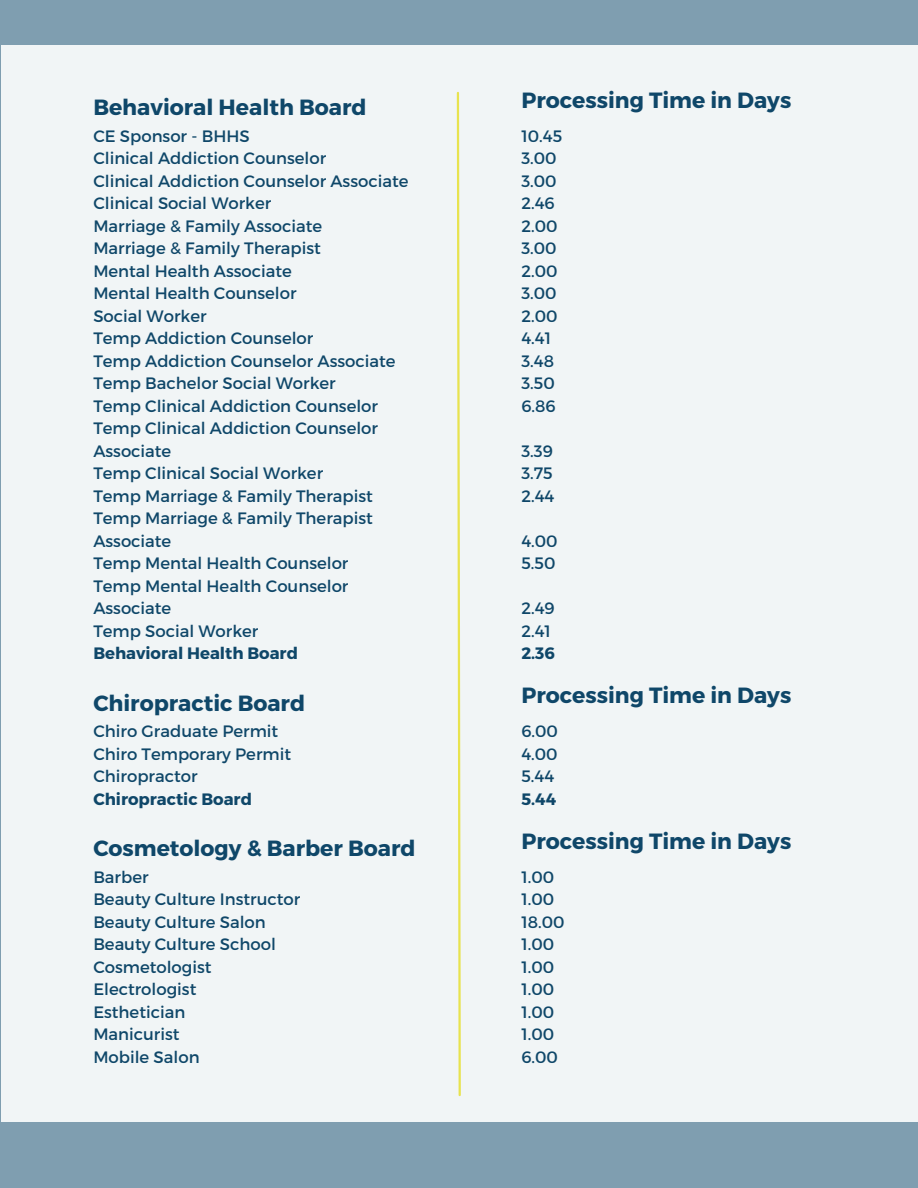
<style>
.page{position:relative;width:918px;height:1188px;background:#7f9eb0}
.page>*{position:absolute;margin:0;border:0;box-sizing:border-box;transform-origin:0 0}
.t1{font:700 22.05px "Montserrat";color:#0f4769}
.t2{font:16.5px/22.5px "Montserrat";color:#0f4769}
.t3{font:700 16.5px "Montserrat";color:#0f4769}
</style>
<div class="page">
<div style="left:1px;top:46px;width:917px;height:1076px;background:#f1f5f6"></div>
<svg style="left:456px;top:92px;width:5px;height:1005px"></svg>
<h1 class="t1" style="left:93px;top:93px;width:275px">Behavioral Health Board</h1>
<p class="t2" style="left:93px;top:124px;width:158px">CE Sponsor - BHHS</p>
<p class="t2" style="left:93px;top:146px;width:234px">Clinical Addiction Counselor</p>
<p class="t2" style="left:93px;top:169px;width:317px">Clinical Addiction Counselor Associate</p>
<p class="t2" style="left:93px;top:191px;width:179px">Clinical Social Worker</p>
<p class="t2" style="left:93px;top:214px;width:230px">Marriage &amp; Family Associate</p>
<p class="t2" style="left:93px;top:236px;width:229px">Marriage &amp; Family Therapist</p>
<p class="t2" style="left:93px;top:259px;width:200px">Mental Health Associate</p>
<p class="t2" style="left:93px;top:281px;width:205px">Mental Health Counselor</p>
<p class="t2" style="left:93px;top:304px;width:115px">Social Worker</p>
<p class="t2" style="left:93px;top:326px;width:222px">Temp Addiction Counselor</p>
<p class="t2" style="left:93px;top:349px;width:304px">Temp Addiction Counselor Associate</p>
<p class="t2" style="left:93px;top:371px;width:244px">Temp Bachelor Social Worker</p>
<p class="t2" style="left:93px;top:394px;width:286px">Temp Clinical Addiction Counselor</p>
<p class="t2" style="left:93px;top:416px;width:286px">Temp Clinical Addiction Counselor<br>Associate</p>
<p class="t2" style="left:93px;top:461px;width:231px">Temp Clinical Social Worker</p>
<p class="t2" style="left:93px;top:484px;width:281px">Temp Marriage &amp; Family Therapist</p>
<p class="t2" style="left:93px;top:506px;width:281px">Temp Marriage &amp; Family Therapist<br>Associate</p>
<p class="t2" style="left:93px;top:551px;width:257px">Temp Mental Health Counselor</p>
<p class="t2" style="left:93px;top:574px;width:257px">Temp Mental Health Counselor<br>Associate</p>
<p class="t2" style="left:93px;top:619px;width:167px">Temp Social Worker</p>
<p class="t3" style="left:93px;top:643px;width:206px">Behavioral Health Board</p>
<p class="t1" style="left:93px;top:689px;width:213px">Chiropractic Board</p>
<p class="t2" style="left:93px;top:720px;width:186px">Chiro Graduate Permit</p>
<p class="t2" style="left:93px;top:742px;width:199px">Chiro Temporary Permit</p>
<p class="t2" style="left:93px;top:765px;width:106px">Chiropractor</p>
<p class="t3" style="left:93px;top:788px;width:160px">Chiropractic Board</p>
<p class="t1" style="left:93px;top:834px;width:324px">Cosmetology &amp; Barber Board</p>
<p class="t2" style="left:93px;top:865px;width:57px">Barber</p>
<p class="t2" style="left:93px;top:887px;width:208px">Beauty Culture Instructor</p>
<p class="t2" style="left:93px;top:910px;width:174px">Beauty Culture Salon</p>
<p class="t2" style="left:93px;top:932px;width:184px">Beauty Culture School</p>
<h1 class="t2" style="left:93px;top:955px;width:120px">Cosmetologist</h1>
<p class="t2" style="left:93px;top:977px;width:105px">Electrologist</p>
<p class="t2" style="left:93px;top:1000px;width:93px">Esthetician</p>
<p class="t2" style="left:93px;top:1022px;width:88px">Manicurist</p>
<p class="t2" style="left:93px;top:1045px;width:108px">Mobile Salon</p>
<h1 class="t1" style="left:521px;top:85px;width:271px">Processing Time in Days</h1>
<p class="t2" style="left:521px;top:124px;width:42px">10.45</p>
<p class="t2" style="left:521px;top:146px;width:37px">3.00</p>
<p class="t2" style="left:521px;top:169px;width:37px">3.00</p>
<p class="t2" style="left:521px;top:191px;width:35px">2.46</p>
<h1 class="t2" style="left:521px;top:214px;width:38px">2.00</h1>
<p class="t2" style="left:521px;top:236px;width:37px">3.00</p>
<p class="t2" style="left:521px;top:259px;width:38px">2.00</p>
<p class="t2" style="left:521px;top:281px;width:37px">3.00</p>
<p class="t2" style="left:521px;top:304px;width:38px">2.00</p>
<p class="t2" style="left:521px;top:326px;width:31px">4.41</p>
<p class="t2" style="left:521px;top:349px;width:34px">3.48</p>
<p class="t2" style="left:521px;top:371px;width:35px">3.50</p>
<p class="t2" style="left:521px;top:394px;width:36px">6.86</p>
<p class="t2" style="left:521px;top:439px;width:33px">3.39</p>
<h1 class="t2" style="left:521px;top:461px;width:33px">3.75</h1>
<p class="t2" style="left:521px;top:484px;width:35px">2.44</p>
<p class="t2" style="left:521px;top:529px;width:38px">4.00</p>
<p class="t2" style="left:521px;top:551px;width:36px">5.50</p>
<p class="t2" style="left:521px;top:596px;width:35px">2.49</p>
<p class="t2" style="left:521px;top:619px;width:31px">2.41</p>
<p class="t3" style="left:521px;top:643px;width:35px">2.36</p>
<p class="t1" style="left:521px;top:681px;width:271px">Processing Time in Days</p>
<p class="t2" style="left:521px;top:720px;width:38px">6.00</p>
<p class="t2" style="left:521px;top:742px;width:38px">4.00</p>
<p class="t2" style="left:521px;top:765px;width:34px">5.44</p>
<p class="t3" style="left:521px;top:788px;width:36px">5.44</p>
<h1 class="t1" style="left:521px;top:826px;width:271px">Processing Time in Days</h1>
<p class="t2" style="left:521px;top:865px;width:34px">1.00</p>
<p class="t2" style="left:521px;top:887px;width:34px">1.00</p>
<p class="t2" style="left:521px;top:910px;width:45px">18.00</p>
<p class="t2" style="left:521px;top:932px;width:34px">1.00</p>
<p class="t2" style="left:521px;top:955px;width:34px">1.00</p>
<p class="t2" style="left:521px;top:977px;width:34px">1.00</p>
<p class="t2" style="left:521px;top:1000px;width:34px">1.00</p>
<p class="t2" style="left:521px;top:1022px;width:34px">1.00</p>
<p class="t2" style="left:521px;top:1045px;width:38px">6.00</p>
</div>
